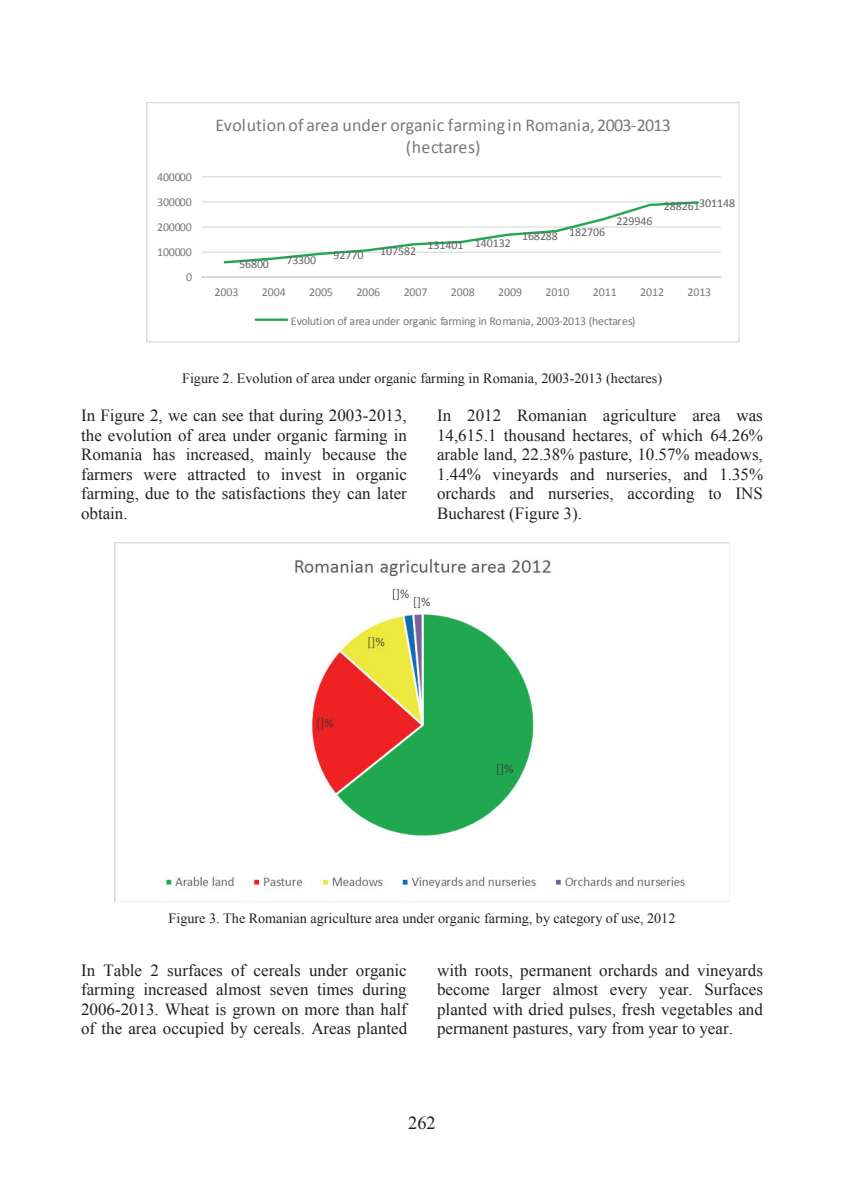
<style>
.page{position:relative;width:844px;height:1191px;background:#fff}
.page>*{position:absolute;margin:0;border:0;box-sizing:border-box;transform-origin:0 0}
.t1{font:18.38px "Times New Roman";color:#231f20}
.t2{font:18.03px/21.7px "Calibri";letter-spacing:.005em;color:#76787b;text-align:center}
.t3{font:16.97px/19.6px "Times New Roman";color:#231f20;text-align:justify}
.t4{font:14.17px "Times New Roman";color:#231f20}
.t5{font:12.08px "Calibri";letter-spacing:-.01em;color:#76787b}
.t6{font:12.08px "Calibri";letter-spacing:-.01em;color:#636366}
</style>
<div class="page">
<img style="left:115px;top:542px;width:614px;height:360px">
<hr style="left:201px;top:251px;width:519px;height:2px;background:#d9dad8">
<hr style="left:201px;top:226px;width:519px;height:2px;background:#d9dad8">
<hr style="left:201px;top:201px;width:519px;height:1px;background:#d9dad8">
<hr style="left:201px;top:176px;width:519px;height:1px;background:#d9dad8">
<hr style="left:201px;top:277px;width:519px;height:1px;background:#d9dad8">
<svg style="left:223px;top:201px;width:475px;height:62px"></svg>
<hr style="left:255px;top:318px;width:33px;height:3px;background:#22a850">
<div style="left:146px;top:102px;width:593px;height:240px;border:1px solid #d9dad8"></div>
<p class="t5" style="left:157px;top:170px;width:36px">400000</p>
<p class="t5" style="left:157px;top:195px;width:36px">300000</p>
<p class="t5" style="left:157px;top:220px;width:36px">200000</p>
<p class="t5" style="left:157px;top:245px;width:36px">100000</p>
<p class="t5" style="left:186px;top:270px;width:8px">0</p>
<p class="t2" style="left:215px;top:115px;width:456px">Evolution of area under organic farming in Romania, 2003‐2013 (hectares)</p>
<p class="t6" style="left:239px;top:256px;width:31px">56800</p>
<p class="t6" style="left:286px;top:252px;width:31px">73300</p>
<p class="t6" style="left:333px;top:247px;width:31px">92770</p>
<p class="t6" style="left:380px;top:243px;width:37px">107582</p>
<p class="t6" style="left:427px;top:236px;width:85px">131401 140132</p>
<p class="t6" style="left:522px;top:226px;width:85px">168288 182706</p>
<p class="t6" style="left:616px;top:213px;width:38px">229946</p>
<p class="t6" style="left:663px;top:197px;width:73px">288261301148</p>
<p class="t5" style="left:214px;top:285px;width:26px">2003</p>
<p class="t5" style="left:262px;top:285px;width:25px">2004</p>
<p class="t5" style="left:309px;top:285px;width:25px">2005</p>
<p class="t5" style="left:356px;top:285px;width:25px">2006</p>
<p class="t5" style="left:403px;top:285px;width:25px">2007</p>
<p class="t5" style="left:451px;top:285px;width:26px">2008</p>
<p class="t5" style="left:498px;top:285px;width:26px">2009</p>
<p class="t5" style="left:545px;top:285px;width:26px">2010</p>
<p class="t5" style="left:592px;top:285px;width:25px">2011</p>
<p class="t5" style="left:640px;top:285px;width:25px">2012</p>
<p class="t5" style="left:687px;top:285px;width:25px">2013</p>
<p class="t5" style="left:290px;top:313px;width:346px">Evolution of areaunder organic farming in Romania, 2003‐2013 (hectares)</p>
<p class="t4" style="left:182px;top:368px;width:481px">Figure 2. Evolution of area under organic farming in Romania, 2003-2013 (hectares)</p>
<p class="t3" style="left:81px;top:405px;width:327px">In Figure 2, we can see that during 2003-2013, the evolution of area under organic farming in Romania has increased, mainly because the farmers were attracted to invest in organic farming, due to the satisfactions they can later obtain.</p>
<p class="t3" style="left:437px;top:405px;width:327px">In 2012 Romanian agriculture area was 14,615.1 thousand hectares, of which 64.26% arable land, 22.38% pasture, 10.57% meadows, 1.44% vineyards and nurseries, and 1.35% orchards and nurseries, according to INS Bucharest (Figure 3).</p>
<p class="t4" style="left:168px;top:909px;width:508px">Figure 3. The Romanian agriculture area under organic farming, by category of use, 2012</p>
<p class="t3" style="left:81px;top:959px;width:327px">In Table 2 surfaces of cereals under organic farming increased almost seven times during 2006-2013. Wheat is grown on more than half of the area occupied by cereals. Areas planted</p>
<p class="t3" style="left:437px;top:959px;width:327px">with roots, permanent orchards and vineyards become larger almost every year. Surfaces planted with dried pulses, fresh vegetables and permanent pastures, vary from year to year.</p>
<p class="t1" style="left:408px;top:1110px;width:29px">262</p>
</div>
